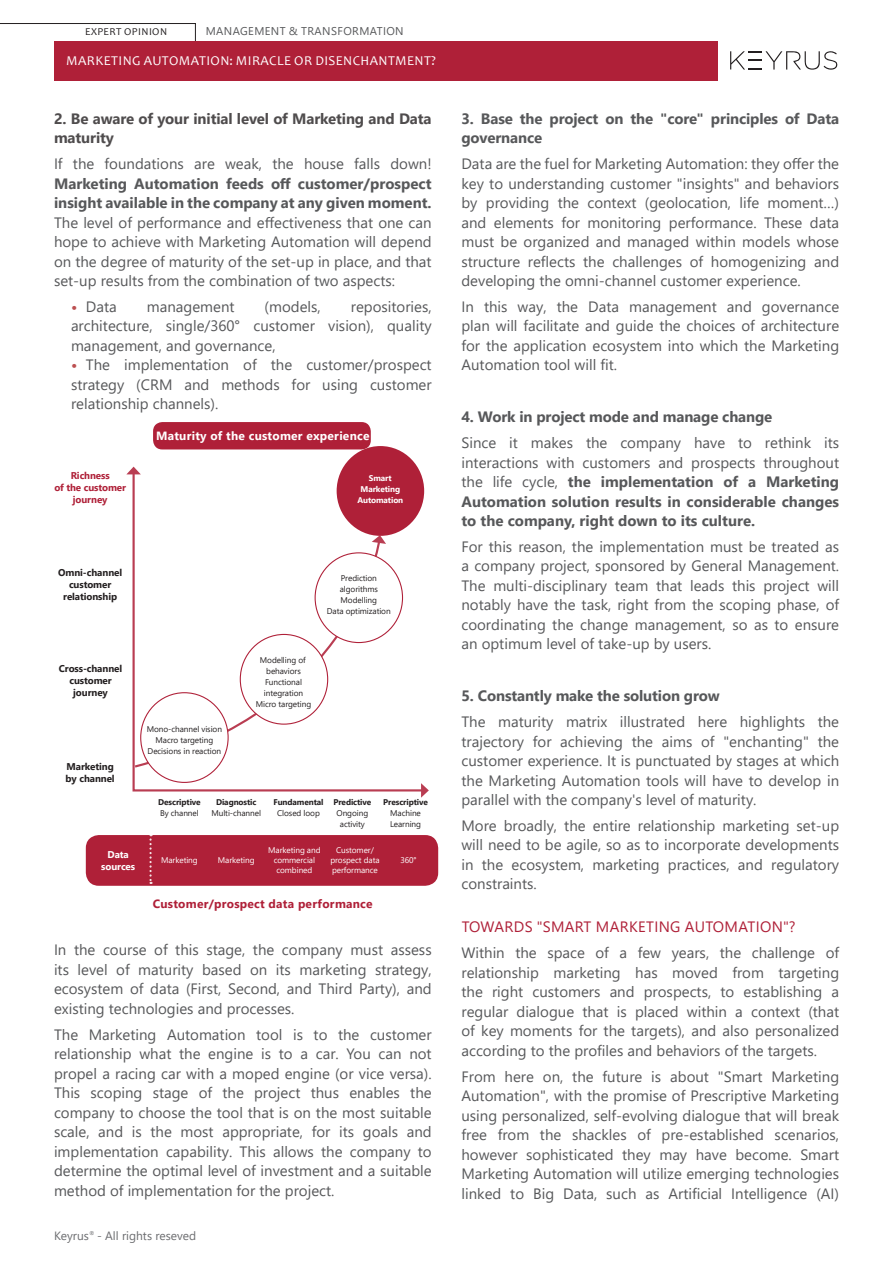
<style>
.page{position:relative;width:893px;height:1263px;background:#fff}
.page>*{position:absolute;margin:0;border:0;box-sizing:border-box;transform-origin:0 0}
.courant{font:15px/19.5px "Segoe UI";color:#57585a;text-align:justify}
.courant-2{font:700 15px/19.5px "Segoe UI";letter-spacing:-.01em;color:#57585a}
.courant-3{font:700 15px/19.5px "Segoe UI";letter-spacing:-.01em;color:#4f4c4d}
.courant-4{font:15px "Segoe UI";letter-spacing:.025em;color:#af2038}
.en-tete_page{font:13.5px "Candara";letter-spacing:.03em;color:#fff}
.t1{font:700 12px "Segoe UI";letter-spacing:.02em;color:#af2038}
.t2{font:700 12px "Segoe UI";letter-spacing:.02em;color:#fff}
.t3{font:12px "Segoe UI";color:#6c6d70}
.t4{font:11.25px "Segoe UI";letter-spacing:.035em;color:#57585a}
.t5{font:10.5px "Candara";letter-spacing:.04em;color:#231f20}
.t6{font:700 9.75px/12px "Segoe UI";letter-spacing:-.01em;color:#231f20;text-align:center}
.t7{font:700 9.75px/12px "Segoe UI";letter-spacing:-.01em;color:#af2038;text-align:center}
.t8{font:700 9.75px "Segoe UI";letter-spacing:-.01em;color:#fff}
.t9{font:8.25px/10.9px "Segoe UI";letter-spacing:-.01em;color:#231f20;text-align:center}
.t10{font:8.25px/10.1px "Segoe UI";letter-spacing:-.01em;color:#fff;text-align:center}
.t11{font:700 8.25px "Segoe UI";letter-spacing:-.01em;color:#231f20}
.t12{font:700 8.25px "Segoe UI";letter-spacing:-.01em;color:#fff}
.s1{font-weight:700}
.s2{font-weight:700;color:#bc5051}
.s3{font-weight:400}
</style>
<div class="page">
<svg style="left:0;top:23px;width:196px;height:18px"></svg>
<div style="left:54px;top:41px;width:663px;height:40px;background:#af2038"></div>
<svg style="left:131px;top:470px;width:294px;height:322px"></svg>
<svg style="left:127px;top:467px;width:14px;height:7px"></svg>
<svg style="left:421px;top:783px;width:8px;height:15px"></svg>
<div style="left:337px;top:446px;width:87px;height:90px;background:#af2038;border-radius:50%"></div>
<svg style="left:133px;top:539px;width:248px;height:230px"></svg>
<svg style="left:372px;top:535px;width:14px;height:9px"></svg>
<div style="left:141px;top:693px;width:87px;height:89px;background:#fff;border-radius:50%"></div>
<div style="left:240px;top:634px;width:88px;height:90px;background:#fff;border-radius:50%"></div>
<div style="left:315px;top:553px;width:87px;height:89px;background:#fff;border-radius:50%"></div>
<div style="left:86px;top:835px;width:352px;height:51px;background:#af2038;border-radius:13px"></div>
<svg style="left:149px;top:835px;width:3px;height:49px"></svg>
<div style="left:153px;top:422px;width:218px;height:27px;background:#af2038;border-radius:9px"></div>
<svg style="left:730px;top:51px;width:108px;height:19px"></svg>
<p class="t5" style="left:85px;top:25px;width:83px">EXPERT OPINION</p>
<p class="t4" style="left:206px;top:22px;width:199px">MANAGEMENT &amp; TRANSFORMATION</p>
<p class="en-tete_page" style="left:66px;top:52px;width:371px">MARKETING AUTOMATION: MIRACLE OR DISENCHANTMENT?</p>
<p class="courant-3" style="left:54px;top:108px;width:379px">2. Be aware of your initial level of Marketing and Data maturity</p>
<p class="courant" style="left:54px;top:154px;width:379px">If the foundations are weak, the house falls down!<br><span class="s1">Marketing Automation feeds off customer/prospect insight available in the company at any given moment.<br></span>The level of performance and effectiveness that one can hope to achieve with Marketing Automation will depend on the degree of maturity of the set-up in place, and that set-up results from the combination of two aspects:</p>
<p class="courant" style="left:71px;top:296px;width:47px"><span class="s2">•</span> Data</p>
<p class="courant" style="left:147px;top:296px;width:89px">management</p>
<p class="courant" style="left:265px;top:296px;width:58px">(models,</p>
<p class="courant" style="left:71px;top:296px;width:362px;text-indent:280px">repositories, architecture, single/360° customer vision), quality management, and governance,</p>
<p class="courant" style="left:71px;top:355px;width:362px"><span class="s2">•</span> The implementation of the customer/prospect strategy (CRM and methods for using customer relationship channels).</p>
<p class="t7" style="left:71px;top:469px;width:41px">Richness</p>
<p class="t7" style="left:54px;top:481px;width:73px">of the customer journey</p>
<p class="t2" style="left:156px;top:426px;width:215px">Maturity of the customer experience</p>
<p class="t12" style="left:369px;top:471px;width:25px">Smart</p>
<p class="t12" style="left:360px;top:482px;width:41px">Marketing</p>
<p class="t12" style="left:357px;top:493px;width:47px">Automation</p>
<p class="t6" style="left:58px;top:566px;width:65px">Omni-channel customer</p>
<p class="t6" style="left:63px;top:590px;width:55px">relationship</p>
<p class="t9" style="left:341px;top:572px;width:38px">Prediction</p>
<p class="t9" style="left:340px;top:583px;width:40px">algorithms</p>
<p class="t9" style="left:341px;top:594px;width:38px">Modelling</p>
<p class="t9" style="left:327px;top:605px;width:65px">Data optimization</p>
<p class="t6" style="left:59px;top:662px;width:65px">Cross-channel customer</p>
<p class="t6" style="left:73px;top:686px;width:36px">journey</p>
<p class="t6" style="left:67px;top:760px;width:49px">Marketing</p>
<p class="t6" style="left:66px;top:772px;width:51px">by channel</p>
<p class="t8" style="left:108px;top:847px;width:23px">Data</p>
<p class="t8" style="left:101px;top:859px;width:35px">sources</p>
<p class="t9" style="left:147px;top:723px;width:77px">Mono-channel vision</p>
<p class="t9" style="left:156px;top:734px;width:59px">Macro targeting</p>
<p class="t9" style="left:148px;top:745px;width:75px">Decisions in reaction</p>
<p class="t9" style="left:260px;top:654px;width:47px">Modelling of</p>
<p class="t9" style="left:266px;top:665px;width:36px">behaviors</p>
<p class="t9" style="left:265px;top:676px;width:39px">Functional</p>
<p class="t9" style="left:264px;top:687px;width:41px">integration</p>
<p class="t9" style="left:256px;top:698px;width:57px">Micro targeting</p>
<p class="t11" style="left:158px;top:795px;width:44px">Descriptive</p>
<p class="t9" style="left:160px;top:808px;width:40px">By channel</p>
<p class="t11" style="left:216px;top:795px;width:42px">Diagnostic</p>
<p class="t9" style="left:211px;top:808px;width:51px">Multi-channel</p>
<p class="t11" style="left:273px;top:795px;width:52px">Fundamental</p>
<p class="t9" style="left:277px;top:808px;width:44px">Closed loop</p>
<p class="t11" style="left:333px;top:795px;width:39px">Predictive</p>
<p class="t9" style="left:337px;top:808px;width:33px">Ongoing activity</p>
<p class="t11" style="left:383px;top:795px;width:46px">Prescriptive</p>
<p class="t9" style="left:390px;top:808px;width:32px">Machine</p>
<p class="t9" style="left:390px;top:819px;width:32px">Learning</p>
<p class="t10" style="left:161px;top:855px;width:38px">Marketing</p>
<p class="t10" style="left:218px;top:855px;width:38px">Marketing</p>
<p class="t10" style="left:268px;top:844px;width:54px">Marketing and commercial combined</p>
<p class="t10" style="left:336px;top:844px;width:39px">Customer/</p>
<p class="t10" style="left:330px;top:854px;width:51px;text-align:left">prospect data performance</p>
<p class="t10" style="left:400px;top:855px;width:18px">360°</p>
<p class="t1" style="left:153px;top:894px;width:221px">Customer/prospect data performance</p>
<p class="courant" style="left:54px;top:940px;width:379px">In the course of this stage, the company must assess its level of maturity based on its marketing strategy, ecosystem of data (First, Second, and Third Party), and existing technologies and processes.</p>
<p class="courant" style="left:54px;top:1024px;width:379px">The Marketing Automation tool is to the customer relationship what the engine is to a car. You can not propel a racing car with a moped engine (or vice versa).<br>This scoping stage of the project thus enables the company to choose the tool that is on the most suitable scale, and is the most appropriate, for its goals and implementation capability. This allows the company to determine the optimal level of investment and a suitable method of implementation for the project.</p>
<p class="t3" style="left:54px;top:1226px;width:144px">Keyrus<sup>®</sup> - All rights reseved</p>
<p class="courant-2" style="left:461px;top:108px;width:379px">3. Base the project on the "core" principles of Data governance</p>
<p class="courant" style="left:461px;top:154px;width:379px">Data are the fuel for Marketing Automation: they offer the key to understanding customer "insights" and behaviors by providing the context (geolocation, life moment…) and elements for monitoring performance. These data must be organized and managed within models whose structure reflects the challenges of homogenizing and developing the omni-channel customer experience.</p>
<p class="courant" style="left:461px;top:296px;width:379px">In this way, the Data management and governance plan will facilitate and guide the choices of architecture for the application ecosystem into which the Marketing Automation tool will fit.</p>
<p class="courant-2" style="left:461px;top:407px;width:312px">4. Work in project mode and manage change</p>
<p class="courant-2" style="left:461px;top:433px;width:379px;text-align:justify"><span class="s3">Since it makes the company have to rethink its interactions with customers and prospects throughout the life cycle,</span> the implementation of a Marketing Automation solution results in considerable changes to the company, right down to its culture.</p>
<p class="courant" style="left:461px;top:537px;width:379px">For this reason, the implementation must be treated as a company project, sponsored by General Management.<br>The multi-disciplinary team that leads this project will notably have the task, right from the scoping phase, of coordinating the change management, so as to ensure an optimum level of take-up by users.</p>
<p class="courant-2" style="left:461px;top:686px;width:260px">5. Constantly make the solution grow</p>
<p class="courant" style="left:461px;top:712px;width:379px">The maturity matrix illustrated here highlights the trajectory for achieving the aims of "enchanting" the customer experience. It is punctuated by stages at which the Marketing Automation tools will have to develop in parallel with the company's level of maturity.</p>
<p class="courant" style="left:461px;top:816px;width:379px">More broadly, the entire relationship marketing set-up will need to be agile, so as to incorporate developments in the ecosystem, marketing practices, and regulatory constraints.</p>
<p class="courant-4" style="left:462px;top:915px;width:335px">TOWARDS "SMART MARKETING AUTOMATION"?</p>
<p class="courant" style="left:461px;top:943px;width:379px">Within the space of a few years, the challenge of relationship marketing has moved from targeting the right customers and prospects, to establishing a regular dialogue that is placed within a context (that of key moments for the targets), and also personalized according to the profiles and behaviors of the targets.</p>
<p class="courant" style="left:461px;top:1066px;width:379px">From here on, the future is about "Smart Marketing Automation", with the promise of Prescriptive Marketing using personalized, self-evolving dialogue that will break free from the shackles of pre-established scenarios, however sophisticated they may have become. Smart Marketing Automation will utilize emerging technologies linked to Big Data, such as Artificial Intelligence (AI)</p>
</div>
